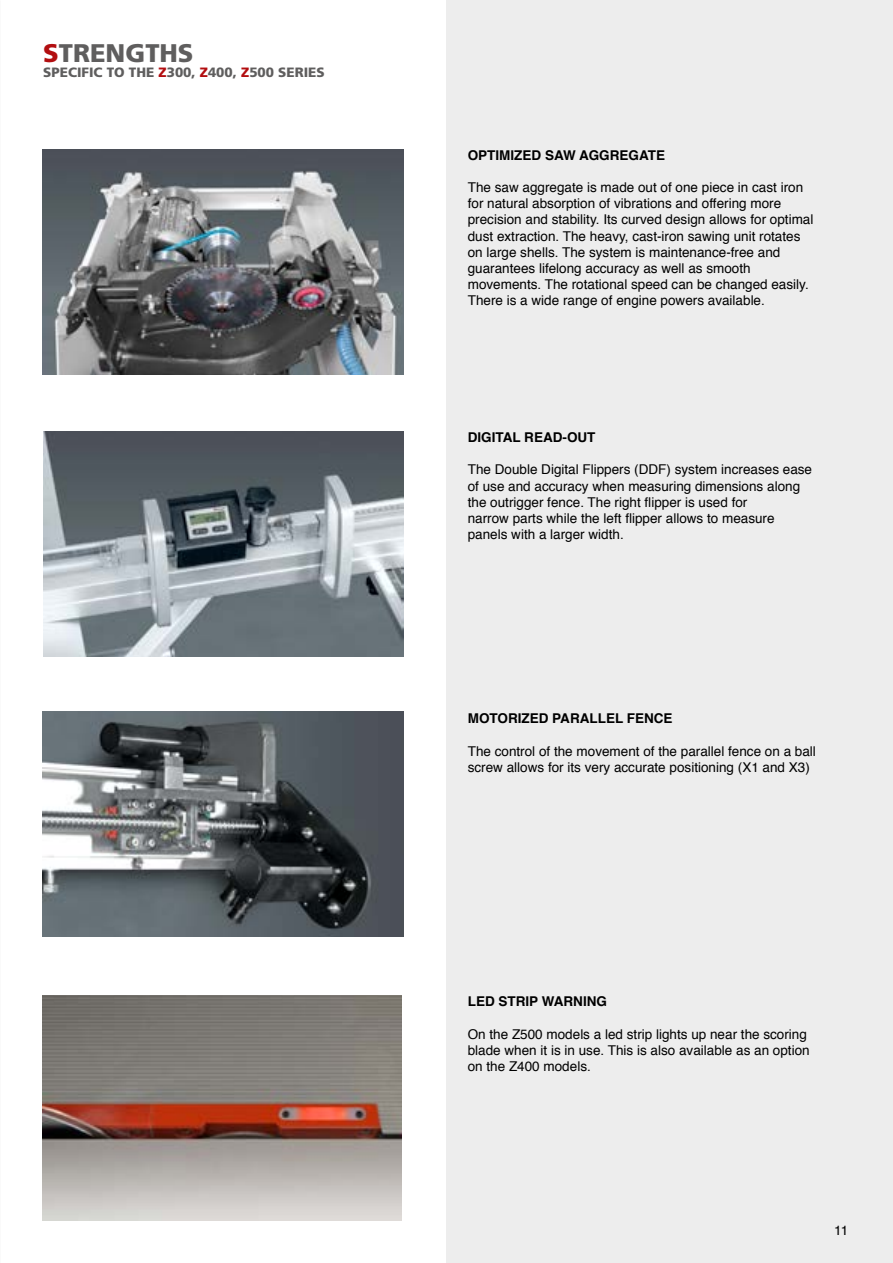
<style>
.page{position:relative;width:893px;height:1263px;background:#fff}
.page>*{position:absolute;margin:0;border:0;box-sizing:border-box;transform-origin:0 0}
.t1{font:900 25.5px "Frutiger LT Std";color:#5f5e5e}
.t2{font:13.5px/16.2px "Helvetica";color:#000}
.t3{font:700 13.5px "Helvetica";color:#000}
.t4{font:900 13.5px "Frutiger LT Std";color:#5f5e5e}
.s1{color:#b20e10}
</style>
<div class="page">
<img style="left:43px;top:712px;width:361px;height:225px">
<div style="left:446px;top:0;width:447px;height:1263px;background:#ededed"></div>
<img style="left:43px;top:995px;width:359px;height:225px">
<img style="left:42px;top:149px;width:362px;height:225px">
<img style="left:43px;top:431px;width:361px;height:225px">
<h1 class="t1" style="left:43px;top:37px;width:152px"><span class="s1">S</span>TRENGTHS</h1>
<p class="t4" style="left:43px;top:64px;width:283px">SPECIFIC TO THE <span class="s1">Z</span>300, <span class="s1">Z</span>400, <span class="s1">Z</span>500 SERIES</p>
<p class="t3" style="left:468px;top:144px;width:199px">OPTIMIZED SAW AGGREGATE</p>
<p class="t2" style="left:468px;top:179px;width:347px">The saw aggregate is made out of one piece in cast iron for natural absorption of vibrations and offering more precision and stability. Its curved design allows for optimal dust extraction. The heavy, cast-iron sawing unit rotates on large shells. The system is maintenance-free and guarantees lifelong accuracy as well as smooth movements. The rotational speed can be changed easily.<br>There is a wide range of engine powers available.</p>
<p class="t3" style="left:468px;top:426px;width:129px">DIGITAL READ-OUT</p>
<p class="t2" style="left:468px;top:462px;width:346px">The Double Digital Flippers (DDF) system increases ease of use and accuracy when measuring dimensions along the outrigger fence. The right flipper is used for<br>narrow parts while the left flipper allows to measure panels with a larger width.</p>
<p class="t3" style="left:468px;top:707px;width:206px">MOTORIZED PARALLEL FENCE</p>
<p class="t2" style="left:468px;top:743px;width:350px">The control of the movement of the parallel fence on a ball screw allows for its very accurate positioning (X1 and X3)</p>
<p class="t3" style="left:468px;top:991px;width:141px">LED STRIP WARNING</p>
<p class="t2" style="left:468px;top:1026px;width:343px">On the Z500 models a led strip lights up near the scoring blade when it is in use. This is also available as an option on the Z400 models.</p>
<p class="t2" style="left:834px;top:1222px;width:16px">11</p>
</div>
